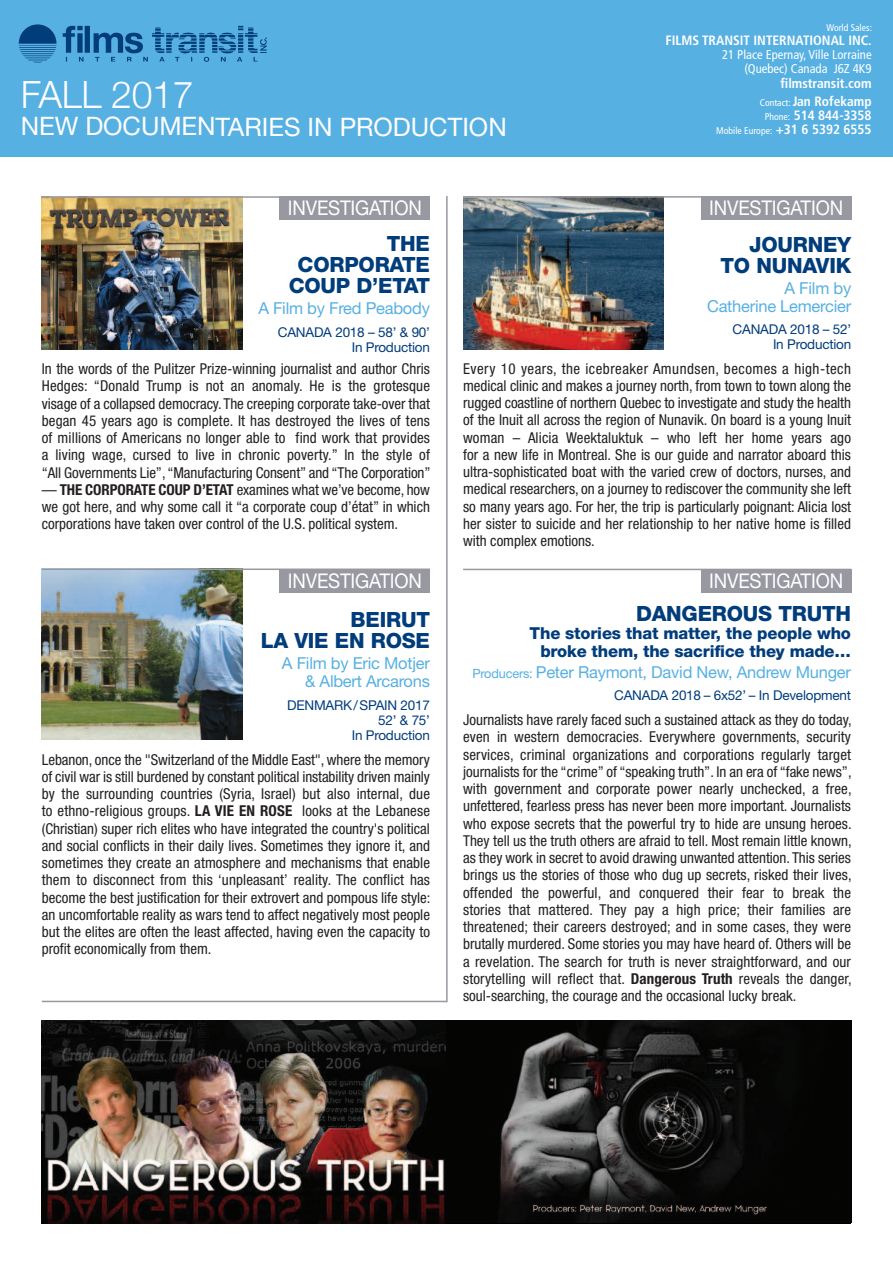
<style>
.page{position:relative;width:893px;height:1263px;background:#fff}
.page>*{position:absolute;margin:0;border:0;box-sizing:border-box;transform-origin:0 0}
.t1{font:300 37.5px "Helvetica Neue";letter-spacing:-.01em;color:#fff}
.t2{font:25.5px "Helvetica Neue";color:#fff}
.t3{font:800 21px/21px "Helvetica Neue";letter-spacing:-.01em;color:#013c7b;text-align:right}
.t4{font:20.25px "Helvetica Neue";letter-spacing:-.01em;color:#fff;scale:.92 1}
.t5{font:16.5px/18px "Helvetica Neue";letter-spacing:-.015em;color:#57b0e2;text-align:right}
.t6{font:800 16.5px/18px "Helvetica Neue";letter-spacing:-.01em;color:#013c7b;text-align:right}
.t7{font:condensed 15px/17.2px "Helvetica Neue";color:#231f20;text-align:justify}
.t8{font:13.5px/15px "Helvetica Neue";letter-spacing:-.015em;color:#013c7b;text-align:right}
.t9{font:700 condensed 13.5px/18px "Frutiger";color:#fff;text-align:right}
.t10{font:condensed 12.75px/14.2px "Frutiger";color:#fff;text-align:right}
.t11{font:condensed 9.75px "Frutiger";color:#fff}
.s1{font-weight:400;font-size:9.75px}
.s2{font-weight:700;font-size:13.5px}
.s3{font-weight:700}
.s4{font-size:12.75px}
</style>
<div class="page">
<div style="left:0;top:0;width:893px;height:156px;background:#57b0e2"></div>
<img style="left:18px;top:24px;width:249px;height:39px">
<img style="left:42px;top:570px;width:200px;height:169px">
<img style="left:42px;top:198px;width:200px;height:151px">
<img style="left:463px;top:198px;width:200px;height:151px">
<hr style="left:463px;top:569px;width:388px;height:1px;background:#9798a0">
<div style="left:701px;top:569px;width:150px;height:24px;background:#9798a0"></div>
<div style="left:280px;top:569px;width:150px;height:24px;background:#9798a0"></div>
<div style="left:280px;top:196px;width:150px;height:24px;background:#9798a0"></div>
<div style="left:701px;top:196px;width:150px;height:24px;background:#9798a0"></div>
<hr style="left:42px;top:568px;width:388px;height:2px;background:#9798a0">
<img style="left:42px;top:1020px;width:405px;height:203px">
<svg style="left:447px;top:1020px;width:404px;height:203px;fill:#060706"></svg>
<hr style="left:42px;top:1001px;width:405px;height:1px;background:#9798a0">
<hr style="left:42px;top:196px;width:388px;height:2px;background:#9798a0">
<hr style="left:463px;top:196px;width:388px;height:2px;background:#9798a0">
<hr style="left:446px;top:196px;width:2px;height:806px;background:#9798a0">
<h1 class="t1" style="left:21px;top:72px;width:174px">Fall 2017</h1>
<h2 class="t2" style="left:21px;top:117px;width:487px">NEW DOCUMENTARIES IN PRODUCTION</h2>
<p class="t11" style="left:826px;top:23px;width:47px">World Sales:</p>
<p class="t9" style="left:666px;top:32px;width:208px">FILMS TRANSIT INTERNATIONAL INC.</p>
<p class="t10" style="left:722px;top:49px;width:151px">21 Place Epernay, Ville Lorraine (Quebec) Canada J6Z 4K9</p>
<p class="t9" style="left:760px;top:75px;width:113px">filmstransit.com<br><span class="s1">Contact:</span> Jan Rofekamp</p>
<p class="t9" style="left:765px;top:107px;width:108px"><span class="s1">Phone:</span> 514 844-3358</p>
<p class="t11" style="left:716px;top:127px;width:157px">Mobile Europe: <span class="s2">+31 6 5392 6555</span></p>
<h3 class="t4" style="left:288px;top:201px;width:147px">INVESTIGATION</h3>
<h3 class="t4" style="left:709px;top:201px;width:147px">INVESTIGATION</h3>
<h3 class="t3" style="left:289px;top:235px;width:143px">THE<br>CORPORATE<br>COUP D’ETAT</h3>
<p class="t5" style="left:258px;top:301px;width:173px">A Film by Fred Peabody</p>
<p class="t8" style="left:278px;top:326px;width:154px">CANADA 2018 – 58’ &amp; 90’<br>In Production</p>
<p class="t7" style="left:42px;top:361px;width:390px">In the words of the Pulitzer Prize-winning journalist and author Chris Hedges: “Donald Trump is not an anomaly. He is the grotesque visage of a collapsed democracy. The creeping corporate take-over that began 45 years ago is complete. It has destroyed the lives of tens of millions of Americans no longer able to find work that provides a living wage, cursed to live in chronic poverty.” In the style of “All Governments Lie”, “Manufacturing Consent” and “The Corporation”</p>
<p class="t7" style="left:42px;top:482px;width:390px">— <span class="s3">THE CORPORATE COUP D’ETAT</span> examines what we’ve become, how we got here, and why some call it “a corporate coup d’état” in which corporations have taken over control of the U.S. political system.</p>
<h3 class="t3" style="left:720px;top:235px;width:132px">JOURNEY<br>TO NUNAVIK</h3>
<p class="t5" style="left:707px;top:280px;width:146px">A Film by<br>Catherine Lemercier</p>
<p class="t8" style="left:733px;top:323px;width:120px">CANADA 2018 – 52’<br>In Production</p>
<p class="t7" style="left:463px;top:361px;width:389px">Every 10 years, the icebreaker Amundsen, becomes a high-tech medical clinic and makes a journey north, from town to town along the rugged coastline of northern Quebec to investigate and study the health of the Inuit all across the region of Nunavik. On board is a young Inuit woman – Alicia Weektaluktuk – who left her home years ago for a new life in Montreal. She is our guide and narrator aboard this ultra-sophisticated boat with the varied crew of doctors, nurses, and medical researchers, on a journey to rediscover the community she left so many years ago. For her, the trip is particularly poignant: Alicia lost her sister to suicide and her relationship to her native home is filled with complex emotions.</p>
<h3 class="t4" style="left:288px;top:573px;width:147px">INVESTIGATION</h3>
<h3 class="t4" style="left:709px;top:573px;width:147px">INVESTIGATION</h3>
<h3 class="t3" style="left:261px;top:611px;width:171px">BEIRUT<br>LA VIE EN ROSE</h3>
<p class="t5" style="left:282px;top:656px;width:150px">A Film by Eric Motjer &amp; Albert Arcarons</p>
<p class="t8" style="left:287px;top:699px;width:144px">DENMARK/SPAIN 2017<br>52’ &amp; 75’<br>In Production</p>
<p class="t7" style="left:42px;top:752px;width:390px">Lebanon, once the "Switzerland of the Middle East", where the memory of civil war is still burdened by constant political instability driven mainly by the surrounding countries (Syria, Israel) but also internal, due to ethno-religious groups. <span class="s3">LA VIE EN ROSE</span> looks at the Lebanese (Christian) super rich elites who have integrated the country's political and social conflicts in their daily lives. Sometimes they ignore it, and sometimes they create an atmosphere and mechanisms that enable them to disconnect from this ‘unpleasant’ reality. The conflict has become the best justification for their extrovert and pompous life style: an uncomfortable reality as wars tend to affect negatively most people but the elites are often the least affected, having even the capacity to profit economically from them.</p>
<h3 class="t3" style="left:636px;top:604px;width:217px">DANGEROUS TRUTH</h3>
<p class="t6" style="left:530px;top:625px;width:323px">The stories that matter, the people who broke them, the sacrifice they made…</p>
<p class="t5" style="left:472px;top:664px;width:380px"><span class="s4">Producers:</span> Peter Raymont, David New, Andrew Munger</p>
<p class="t8" style="left:614px;top:689px;width:238px">CANADA 2018 – 6x52’ – In Development</p>
<p class="t7" style="left:463px;top:712px;width:390px">Journalists have rarely faced such a sustained attack as they do today, even in western democracies. Everywhere governments, security services, criminal organizations and corporations regularly target journalists for the “crime” of “speaking truth”. In an era of “fake news”, with government and corporate power nearly unchecked, a free, unfettered, fearless press has never been more important. Journalists who expose secrets that the powerful try to hide are unsung heroes.<br>They tell us the truth others are afraid to tell. Most remain little known, as they work in secret to avoid drawing unwanted attention. This series brings us the stories of those who dug up secrets, risked their lives, offended the powerful, and conquered their fear to break the stories that mattered. They pay a high price; their families are threatened; their careers destroyed; and in some cases, they were brutally murdered. Some stories you may have heard of. Others will be a revelation. The search for truth is never straightforward, and our storytelling will reflect that. <span class="s3">Dangerous Truth</span> reveals the danger, soul-searching, the courage and the occasional lucky break.</p>
</div>
